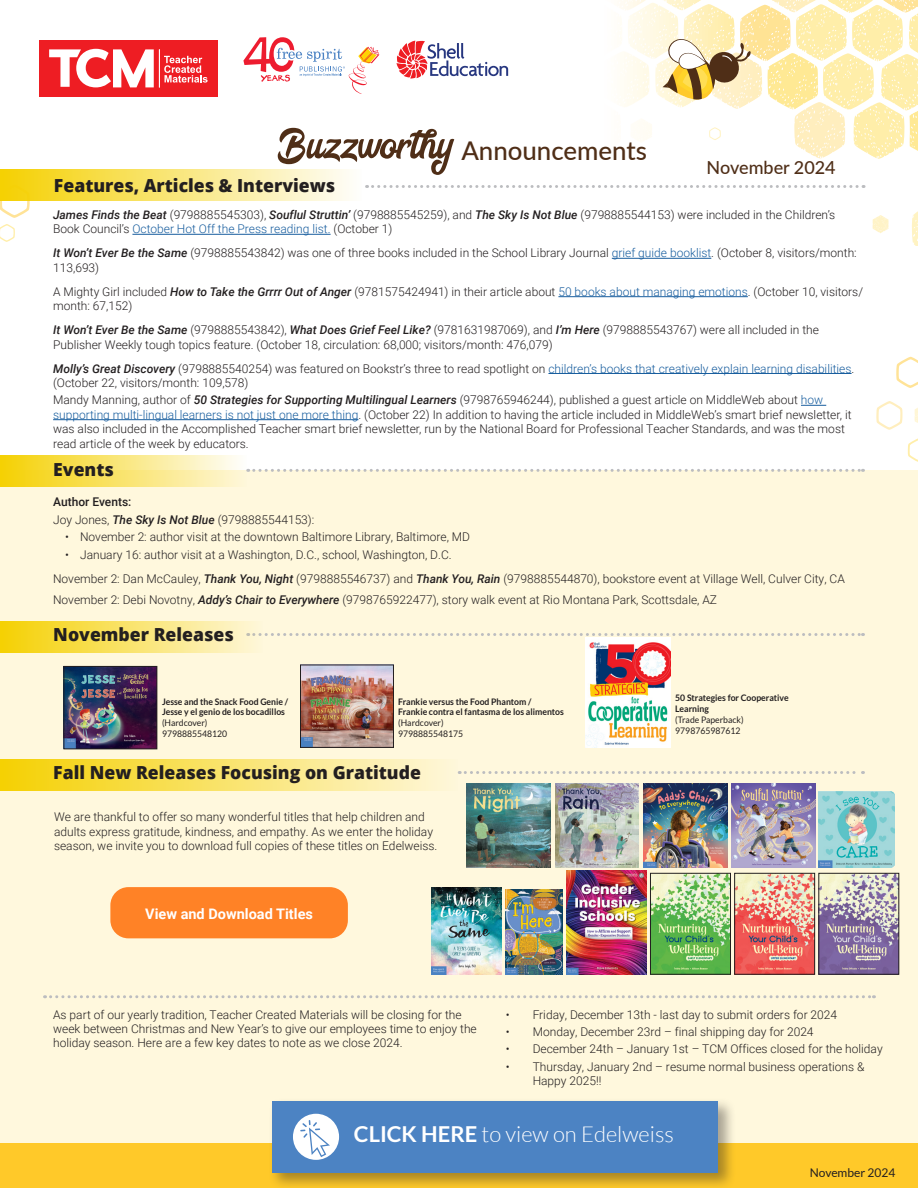
<style>
.page{position:relative;width:918px;height:1188px;background:#fff}
.page>*{position:absolute;margin:0;border:0;box-sizing:border-box;transform-origin:0 0}
.t1{font:51px "Bring Heart";color:#4f2e17}
.t2{font:500 25.8px "Lato";color:#4f2e17}
.Intro_Copy{font:300 21.9px "Lato";color:#fff}
.Headline{font:800 18px "Open Sans";color:#231f20}
.t3{font:500 18px "Lato";color:#4f2e17}
.Reviews{font:700 14.55px "Roboto";color:#fff}
.Praise_Indent{font:300 12px/14.4px "Roboto";color:#231f20}
.Reviews-2{font:300 12px/14.4px "Roboto";color:#231f20}
.Sub-Bullets{font:300 12px/21px "Roboto";color:#231f20}
.Buzz_Bullets{font:500 12px "Roboto";color:#231f20}
.t4{font:12px "Lato";color:#231f20}
.Ordering_Text_Left{font:700 9px/10.8px "Lato";color:#231f20;scale:.96 1}
.Ordering_Text_Left-2{font:9px "Lato";color:#231f20;scale:.96 1}
.s1{font-weight:500;font-style:italic}
.s2{color:#175d9e}
.s3{font-weight:700}
</style>
<div class="page">
<div style="left:0;top:470px;width:918px;height:685px;background:#fff8dd"></div>
<svg style="left:896px;top:357px;width:22px;height:31px"></svg>
<svg style="left:908px;top:438px;width:10px;height:24px"></svg>
<svg style="left:876px;top:401px;width:27px;height:29px"></svg>
<svg style="left:873px;top:211px;width:45px;height:35px"></svg>
<svg style="left:0;top:185px;width:30px;height:33px"></svg>
<svg style="left:0;top:224px;width:15px;height:18px"></svg>
<svg style="left:915px;top:408px;width:3px;height:15px"></svg>
<svg style="left:39px;top:0;width:879px;height:159px"></svg>
<div style="left:0;top:1143px;width:918px;height:45px;background:#ffc929"></div>
<svg style="left:264px;top:633px;width:599px;height:3px"></svg>
<svg style="left:459px;top:771px;width:404px;height:3px"></svg>
<svg style="left:45px;top:995px;width:829px;height:3px"></svg>
<div style="left:0;top:621px;width:262px;height:32px;background:linear-gradient(to right,#f5d102,#fef6d9)"></div>
<div style="left:0;top:759px;width:458px;height:32px;background:linear-gradient(to right,#f5d002,#fef7da)"></div>
<div style="left:269px;top:1097px;width:467px;height:91px;background:#231f20;opacity:.4"></div>
<div style="left:272px;top:1101px;width:446px;height:72px;background:#4c83c3"></div>
<div style="left:293px;top:1114px;width:46px;height:46px;background:#fff;border-radius:50%"></div>
<svg style="left:300px;top:1120px;width:30px;height:37px"></svg>
<svg style="left:0;top:455px;width:238px;height:32px;background:#f9e472"></svg>
<svg style="left:248px;top:469px;width:615px;height:3px"></svg>
<img style="left:586px;top:638px;width:85px;height:110px">
<img style="left:66px;top:668px;width:89px;height:79px">
<div style="left:64px;top:666px;width:93px;height:83px;border:1px solid #231f20"></div>
<img style="left:467px;top:783px;width:84px;height:84px">
<img style="left:555px;top:783px;width:84px;height:84px">
<img style="left:644px;top:783px;width:83px;height:84px">
<img style="left:732px;top:783px;width:83px;height:84px">
<img style="left:819px;top:792px;width:75px;height:75px">
<img style="left:302px;top:667px;width:90px;height:79px">
<div style="left:300px;top:665px;width:94px;height:83px;border:1px solid #231f20"></div>
<div style="left:1px;top:169px;width:361px;height:32px;background:linear-gradient(to right,#f5d002,#fefefc)"></div>
<svg style="left:367px;top:185px;width:497px;height:3px"></svg>
<hr style="left:132px;top:234px;width:199px;height:1px;background:#175d9e">
<hr style="left:612px;top:258px;width:99px;height:1px;background:#175d9e">
<hr style="left:558px;top:296px;width:190px;height:1px;background:#175d9e">
<hr style="left:548px;top:373px;width:304px;height:1px;background:#175d9e">
<svg style="left:801px;top:405px;width:25px;height:1px"></svg>
<hr style="left:53px;top:419px;width:305px;height:1px;background:#175d9e">
<img style="left:432px;top:887px;width:70px;height:87px">
<img style="left:506px;top:890px;width:56px;height:84px">
<img style="left:566px;top:871px;width:80px;height:103px">
<img style="left:652px;top:875px;width:77px;height:97px">
<div style="left:650px;top:873px;width:81px;height:101px;border:1px solid #231f20"></div>
<img style="left:736px;top:875px;width:77px;height:97px">
<div style="left:734px;top:873px;width:81px;height:101px;border:1px solid #231f20"></div>
<img style="left:821px;top:875px;width:76px;height:97px">
<div style="left:819px;top:873px;width:80px;height:101px;border:1px solid #231f20"></div>
<div style="left:110px;top:887px;width:238px;height:51px;background:#ff8226;border-radius:18px"></div>
<p class="t1" style="left:278px;top:117px;width:176px">Buzzworthy</p>
<p class="t2" style="left:461px;top:132px;width:187px">Announcements</p>
<p class="t3" style="left:707px;top:154px;width:131px">November 2024</p>
<p class="Headline" style="left:54px;top:171px;width:283px">Features, Articles &amp; Interviews</p>
<p class="Praise_Indent" style="left:53px;top:207px;width:784px"><span class="s1">James Finds the Beat</span> (9798885545303), <span class="s1">Souflul Struttin’</span> (9798885545259), and <span class="s1">The Sky Is Not Blue</span> (9798885544153) were included in the Children’s<br>Book Council’s <span class="s2">October Hot Off the Press reading list.</span> (October 1)</p>
<p class="Praise_Indent" style="left:53px;top:246px;width:805px"><span class="s1">It Won’t Ever Be the Same</span> (9798885543842) was one of three books included in the School Library Journal <span class="s2">grief guide booklist</span>. (October 8, visitors/month:<br>113,693)</p>
<p class="Praise_Indent" style="left:53px;top:284px;width:811px">A Mighty Girl included <span class="s1">How to Take the Grrrr Out of Anger</span> (9781575424941) in their article about <span class="s2">50 books about managing emotions</span>. (October 10, visitors/ month: 67,152)</p>
<p class="Praise_Indent" style="left:53px;top:322px;width:767px"><span class="s1">It Won’t Ever Be the Same</span> (9798885543842), <span class="s1">What Does Grief Feel Like?</span> (9781631987069), and <span class="s1">I’m Here</span> (9798885543767) were all included in the<br>Publisher Weekly tough topics feature. (October 18, circulation: 68,000; visitors/month: 476,079)</p>
<p class="Praise_Indent" style="left:53px;top:361px;width:803px"><span class="s1">Molly’s Great Discovery</span> (9798885540254) was featured on Bookstr’s three to read spotlight on <span class="s2">children’s books that creatively explain learning disabilities</span>. (October 22, visitors/month: 109,578)</p>
<p class="Praise_Indent" style="left:53px;top:393px;width:800px">Mandy Manning, author of <span class="s1">50 Strategies for Supporting Multilingual Learners</span> (9798765946244), published a guest article on MiddleWeb about <span class="s2">how supporting multi-lingual learners is not just one more thing</span>. (October 22) In addition to having the article included in MiddleWeb’s smart brief newsletter, it was also included in the Accomplished Teacher smart brief newsletter, run by the National Board for Professional Teacher Standards, and was the most read article of the week by educators.</p>
<p class="Headline" style="left:53px;top:455px;width:62px">Events</p>
<p class="Buzz_Bullets" style="left:53px;top:494px;width:80px">Author Events:</p>
<p class="Sub-Bullets" style="left:53px;top:509px;width:263px">Joy Jones, <span class="s1">The Sky Is Not Blue</span> (9798885544153):</p>
<p class="Praise_Indent" style="left:65px;top:529px;width:407px">• November 2: author visit at the downtown Baltimore Library, Baltimore, MD</p>
<p class="Praise_Indent" style="left:65px;top:547px;width:388px">• January 16: author visit at a Washington, D.C., school, Washington, D.C.</p>
<p class="Sub-Bullets" style="left:53px;top:567px;width:793px">November 2: Dan McCauley, <span class="s1">Thank You, Night</span> (9798885546737) and <span class="s1">Thank You, Rain</span> (9798885544870), bookstore event at Village Well, Culver City, CA<br>November 2: Debi Novotny, <span class="s1">Addy’s Chair to Everywhere</span> (9798765922477), story walk event at Rio Montana Park, Scottsdale, AZ</p>
<p class="Headline" style="left:53px;top:620px;width:182px">November Releases</p>
<p class="Ordering_Text_Left" style="left:162px;top:696px;width:133px">Jesse and the Snack Food Genie /<br>Jesse y el genio de los bocadillos</p>
<p class="Ordering_Text_Left-2" style="left:162px;top:718px;width:49px">(Hardcover)</p>
<p class="Ordering_Text_Left-2" style="left:162px;top:729px;width:69px">9798885548120</p>
<p class="Ordering_Text_Left" style="left:398px;top:696px;width:174px">Frankie versus the Food Phantom /<br>Frankie contra el fantasma de los alimentos</p>
<p class="Ordering_Text_Left-2" style="left:398px;top:718px;width:49px">(Hardcover)</p>
<p class="Ordering_Text_Left-2" style="left:398px;top:729px;width:69px">9798885548175</p>
<p class="Headline" style="left:53px;top:758px;width:369px">Fall New Releases Focusing on Gratitude</p>
<p class="Reviews-2" style="left:54px;top:810px;width:385px">We are thankful to offer so many wonderful titles that help children and adults express gratitude, kindness, and empathy. As we enter the holiday season, we invite you to download full copies of these titles on Edelweiss.</p>
<p class="Reviews" style="left:145px;top:903px;width:169px">View and Download Titles</p>
<p class="Ordering_Text_Left" style="left:675px;top:693px;width:120px">50 Strategies for Cooperative<br>Learning</p>
<p class="Ordering_Text_Left-2" style="left:675px;top:715px;width:73px">(Trade Paperback)</p>
<p class="Ordering_Text_Left-2" style="left:675px;top:726px;width:69px">9798765987612</p>
<p class="Reviews-2" style="left:53px;top:1007px;width:425px">As part of our yearly tradition, Teacher Created Materials will be closing for the week between Christmas and New Year’s to give our employees time to enjoy the holiday season. Here are a few key dates to note as we close 2024.</p>
<p class="Praise_Indent" style="left:506px;top:1007px;width:333px">• Friday, December 13th - last day to submit orders for 2024</p>
<p class="Praise_Indent" style="left:506px;top:1024px;width:309px">• Monday, December 23rd – final shipping day for 2024</p>
<p class="Praise_Indent" style="left:506px;top:1042px;width:379px">• December 24th – January 1st – TCM Offices closed for the holiday</p>
<p class="Praise_Indent" style="left:533px;top:1059px;width:333px;text-indent:-27px">• Thursday, January 2nd – resume normal business operations &amp;<br>Happy 2025!!</p>
<p class="Intro_Copy" style="left:354px;top:1123px;width:322px"><span class="s3">CLICK HERE</span> to view on Edelweiss</p>
<p class="t4" style="left:810px;top:1166px;width:87px">November 2024</p>
</div>
